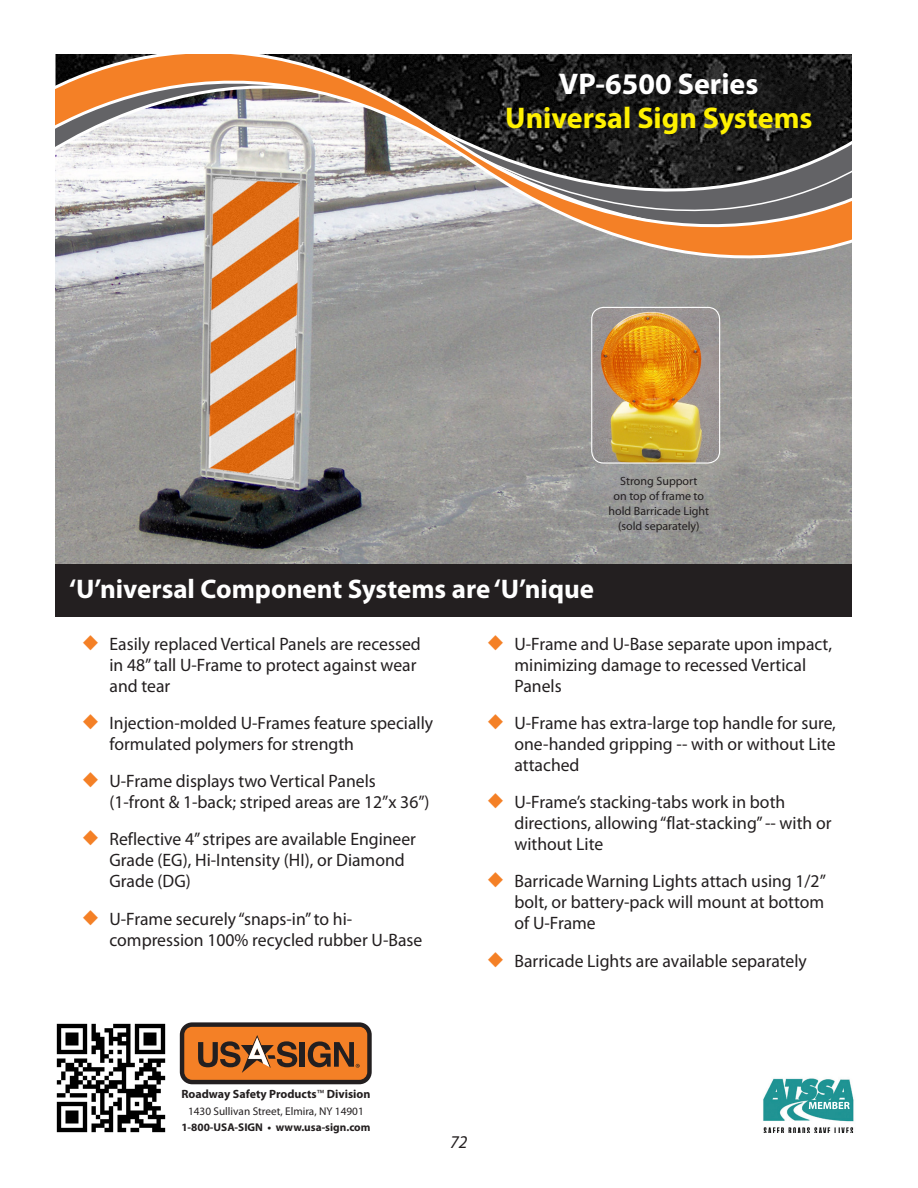
<style>
.page{position:relative;width:918px;height:1188px;background:#fff}
.page>*{position:absolute;margin:0;border:0;box-sizing:border-box;transform-origin:0 0}
.t1{font:700 30px "Myriad Pro";color:#fff101}
.t2{font:700 30px "Myriad Pro";color:#fff}
.t3{font:700 27px "Myriad Pro";color:#fff}
.t4{font:18px/21px "Myriad Pro";color:#231f20}
.Bullets{font:italic 18px "Myriad Pro";color:#231f20}
.t5{font:12px/15px "Myriad Pro";color:#231f20;text-align:center}
.t6{font:700 12px "Myriad Pro";color:#231f20}
.t7{font:11.25px "Myriad Pro";color:#231f20}
.t8{font:700 11.25px "Myriad Pro";color:#231f20}
.s1{color:#f48026}
.s2{font-weight:400}
</style>
<div class="page">
<img style="left:763px;top:1078px;width:91px;height:55px">
<svg style="left:809px;top:1102px;width:41px;height:7px"></svg>
<img style="left:56px;top:1023px;width:132px;height:110px">
<div style="left:180px;top:1022px;width:192px;height:62px;background:#231f20;border-radius:12px"></div>
<div style="left:184px;top:1027px;width:183px;height:53px;background:#f48026;border-radius:8px"></div>
<div style="left:300px;top:1042px;width:5px;height:25px;background:#231f20"></div>
<svg style="left:308px;top:1041px;width:52px;height:27px"></svg>
<svg style="left:198px;top:1035px;width:99px;height:38px"></svg>
<img style="left:56px;top:260px;width:796px;height:304px">
<svg style="left:56px;top:54px;width:796px;height:206px;background:#8b7c72"></svg>
<div style="left:56px;top:564px;width:796px;height:52px;background:#231f20"></div>
<img style="left:592px;top:307px;width:128px;height:156px">
<div style="left:591px;top:307px;width:129px;height:157px;border:1px solid #fff;border-radius:12px"></div>
<p class="t2" style="left:559px;top:64px;width:201px">VP-6500 Series</p>
<p class="t1" style="left:505px;top:98px;width:309px">Universal Sign Systems</p>
<p class="t5" style="left:609px;top:474px;width:102px">Strong Support<br>on top of frame to hold Barricade Light (sold separately)</p>
<p class="t3" style="left:69px;top:572px;width:527px">‘U’niversal Component Systems are ‘U’nique</p>
<p class="t4" style="left:514px;top:633px;width:319px;text-indent:-27px"><span class="s1">◆</span> U-Frame and U-Base separate upon impact, minimizing damage to recessed Vertical<br>Panels</p>
<p class="t4" style="left:514px;top:712px;width:323px;text-align:justify;text-indent:-27px"><span class="s1">◆</span> U-Frame has extra-large top handle for sure, one-handed gripping -- with or without Lite attached</p>
<p class="t4" style="left:514px;top:791px;width:319px;text-indent:-27px"><span class="s1">◆</span> U-Frame’s stacking-tabs work in both directions, allowing “flat-stacking” -- with or without Lite</p>
<p class="t4" style="left:514px;top:871px;width:313px;text-align:justify;text-indent:-27px"><span class="s1">◆</span> Barricade Warning Lights attach using 1/2” bolt, or battery-pack will mount at bottom of U-Frame</p>
<p class="t4" style="left:488px;top:950px;width:321px"><span class="s1">◆</span> Barricade Lights are available separately</p>
<p class="t4" style="left:110px;top:633px;width:313px;text-indent:-27px"><span class="s1">◆</span> Easily replaced Vertical Panels are recessed in 48” tall U-Frame to protect against wear and tear</p>
<p class="t4" style="left:110px;top:712px;width:325px;text-indent:-27px"><span class="s1">◆</span> Injection-molded U-Frames feature specially formulated polymers for strength</p>
<p class="t4" style="left:110px;top:770px;width:322px;text-indent:-27px"><span class="s1">◆</span> U-Frame displays two Vertical Panels (1-front &amp; 1-back; striped areas are 12”x 36”)</p>
<p class="t4" style="left:110px;top:829px;width:308px;text-indent:-27px"><span class="s1">◆</span> Reflective 4” stripes are available Engineer<br>Grade (EG), Hi-Intensity (HI), or Diamond<br>Grade (DG)</p>
<p class="t4" style="left:110px;top:908px;width:314px;text-indent:-27px"><span class="s1">◆</span> U-Frame securely “snaps-in” to hi&shy;compression 100% recycled rubber U-Base</p>
<p class="t6" style="left:181px;top:1086px;width:191px">Roadway Safety Products<span class="s2">™</span> Division</p>
<p class="t7" style="left:188px;top:1104px;width:177px">1430 Sullivan Street, Elmira, NY 14901</p>
<p class="t8" style="left:181px;top:1120px;width:191px">1-800-USA-SIGN • www.usa-sign.com</p>
<p class="Bullets" style="left:450px;top:1131px;width:19px">72</p>
</div>
